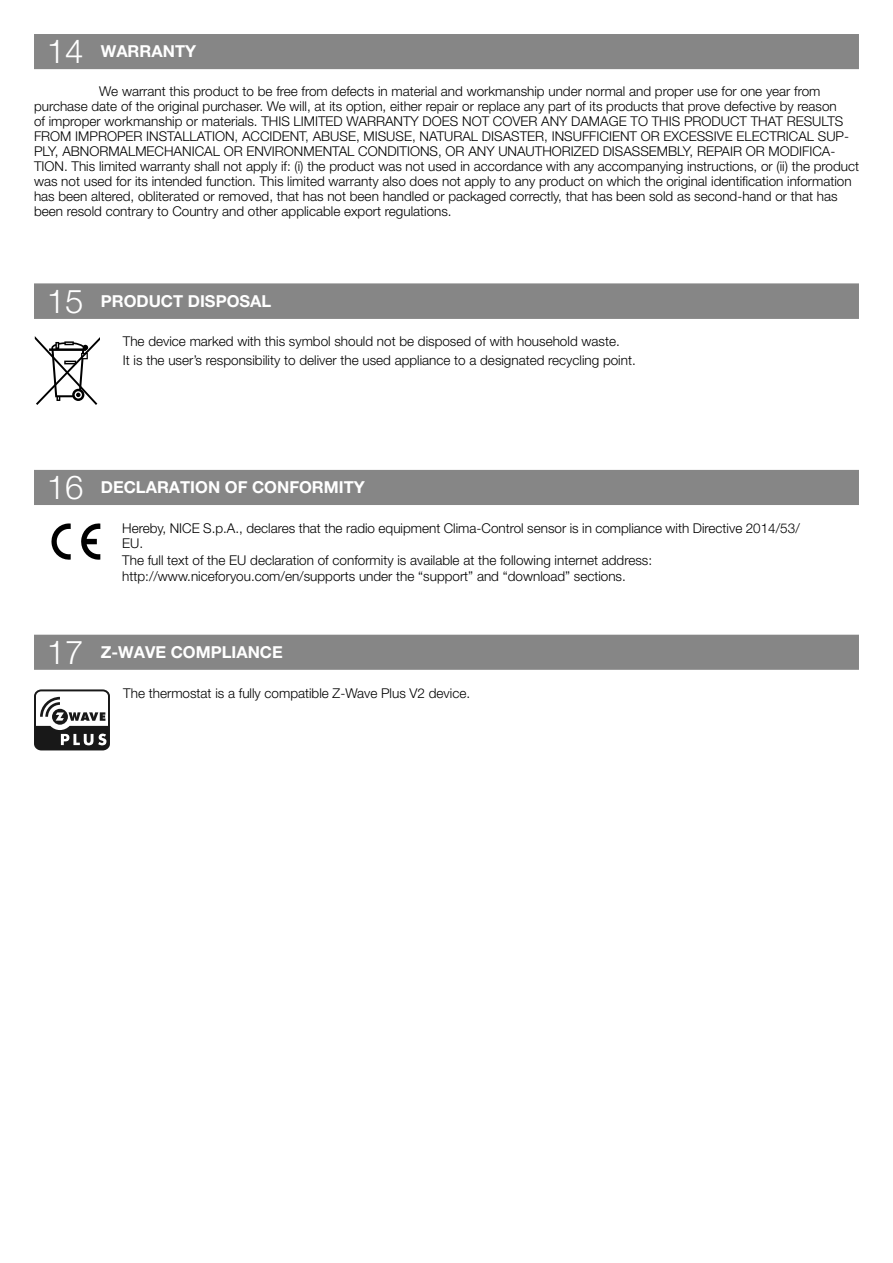
<style>
.page{position:relative;width:893px;height:1263px;background:#fff}
.page>*{position:absolute;margin:0;border:0;box-sizing:border-box;transform-origin:0 0}
.t1{font:300 33px "Helvetica Neue LT Pro";color:#fff}
.titolo{font:700 16.5px "Helvetica Neue LT Pro";color:#fff}
.t2{font:300 13.5px/15px "Helvetica Neue LT Pro";color:#000}
</style>
<div class="page">
<svg style="left:35px;top:336px;width:65px;height:69px"></svg>
<div style="left:34px;top:34px;width:825px;height:35px;background:#868686"></div>
<svg style="left:51px;top:523px;width:20px;height:37px"></svg>
<svg style="left:81px;top:523px;width:19px;height:37px"></svg>
<svg style="left:34px;top:689px;width:76px;height:61px"></svg>
<div style="left:34px;top:283px;width:825px;height:36px;background:#868686"></div>
<div style="left:34px;top:470px;width:825px;height:35px;background:#868686"></div>
<div style="left:34px;top:635px;width:825px;height:35px;background:#868686"></div>
<p class="t1" style="left:47px;top:31px;width:38px">14</p>
<p class="titolo" style="left:101px;top:41px;width:97px">WARRANTY</p>
<p class="t2" style="left:34px;top:84px;width:826px;text-indent:65px">We warrant this product to be free from defects in material and workmanship under normal and proper use for one year from purchase date of the original purchaser. We will, at its option, either repair or replace any part of its products that prove defective by reason<br>of improper workmanship or materials. THIS LIMITED WARRANTY DOES NOT COVER ANY DAMAGE TO THIS PRODUCT THAT RESULTS FROM IMPROPER INSTALLATION, ACCIDENT, ABUSE, MISUSE, NATURAL DISASTER, INSUFFICIENT OR EXCESSIVE ELECTRICAL SUP-PLY, ABNORMALMECHANICAL OR ENVIRONMENTAL CONDITIONS, OR ANY UNAUTHORIZED DISASSEMBLY, REPAIR OR MODIFICA-TION. This limited warranty shall not apply if: (i) the product was not used in accordance with any accompanying instructions, or (ii) the product was not used for its intended function. This limited warranty also does not apply to any product on which the original identification information has been altered, obliterated or removed, that has not been handled or packaged correctly, that has been sold as second-hand or that has been resold contrary to Country and other applicable export regulations.</p>
<p class="t1" style="left:47px;top:281px;width:38px">15</p>
<p class="titolo" style="left:101px;top:291px;width:172px">PRODUCT DISPOSAL</p>
<p class="t2" style="left:123px;top:333px;width:498px">The device marked with this symbol should not be disposed of with household waste.</p>
<p class="t2" style="left:123px;top:352px;width:514px">It is the user’s responsibility to deliver the used appliance to a designated recycling point.</p>
<p class="t1" style="left:47px;top:467px;width:38px">16</p>
<p class="titolo" style="left:101px;top:477px;width:265px">DECLARATION OF CONFORMITY</p>
<p class="t2" style="left:122px;top:521px;width:679px">Hereby, NICE S.p.A., declares that the radio equipment Clima-Control sensor is in compliance with Directive 2014/53/<br>EU.</p>
<p class="t2" style="left:122px;top:552px;width:531px">The full text of the EU declaration of conformity is available at the following internet address:</p>
<p class="t2" style="left:122px;top:569px;width:505px">http://www.niceforyou.com/en/supports under the “support” and “download” sections.</p>
<p class="t1" style="left:47px;top:632px;width:38px">17</p>
<p class="titolo" style="left:101px;top:642px;width:184px">Z-WAVE COMPLIANCE</p>
<p class="t2" style="left:123px;top:685px;width:348px">The thermostat is a fully compatible Z-Wave Plus V2 device.</p>
</div>
